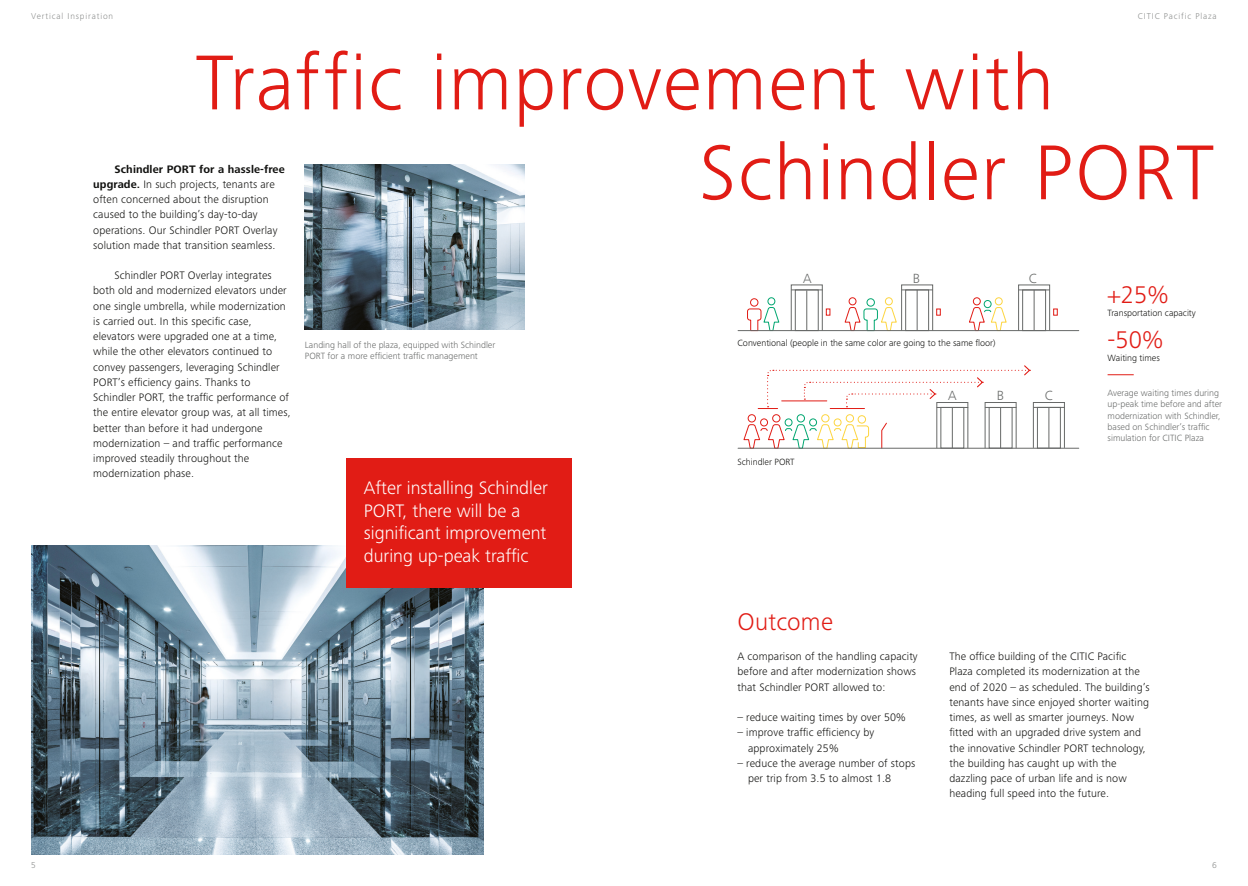
<style>
.page{position:relative;width:1248px;height:886px;background:#fff}
.page>*{position:absolute;margin:0;border:0;box-sizing:border-box;transform-origin:0 0}
.t1{font:300 80.5px "Frutiger Next LTW1 G";letter-spacing:.02em;color:#e11c15}
.t2{font:300 25px "Frutiger Next LTW1 G";letter-spacing:.005em;color:#e11c15}
.t3{font:300 18.75px/22.5px "Frutiger Next LTW1 G";color:#fff}
.t4{font:300 13.75px "Frutiger Next LTW1 G";color:#676968}
.t5{font:300 11.25px/15.2px "Frutiger Next LTW1 G";letter-spacing:.01em;color:#11110f}
.t6{font:300 9.38px/11.2px "Frutiger Next LTW1 G";color:#676968}
.t7{font:300 9.38px "Frutiger Next LTW1 G";color:#11110f}
.Lead_text_30_40_pt_l{font:300 8.75px "Frutiger Next LTW1 G";letter-spacing:.1em;color:#8a8c8b}
.s1{font-weight:700}
</style>
<div class="page">
<img style="left:305px;top:165px;width:219px;height:164px">
<img style="left:31px;top:546px;width:452px;height:309px">
<div style="left:346px;top:458px;width:225px;height:130px;background:#e11c15"></div>
<div style="left:1036px;top:407px;width:24px;height:41px;border:1px solid #676968"></div>
<hr style="left:1048px;top:407px;width:1px;height:41px;background:#676968">
<div style="left:1032px;top:402px;width:32px;height:46px;border:1px solid #676968"></div>
<hr style="left:1033px;top:407px;width:31px;height:1px;background:#676968">
<div style="left:794px;top:289px;width:24px;height:42px;border:1px solid #676968"></div>
<hr style="left:806px;top:290px;width:1px;height:41px;background:#676968">
<div style="left:790px;top:285px;width:32px;height:46px;border:1px solid #676968"></div>
<hr style="left:791px;top:289px;width:31px;height:1px;background:#676968">
<div style="left:905px;top:289px;width:23px;height:42px;border:1px solid #676968"></div>
<hr style="left:916px;top:290px;width:1px;height:41px;background:#676968">
<div style="left:901px;top:285px;width:31px;height:46px;border:1px solid #676968"></div>
<hr style="left:901px;top:289px;width:31px;height:1px;background:#676968">
<div style="left:1022px;top:290px;width:23px;height:41px;border:1px solid #676968"></div>
<hr style="left:1033px;top:290px;width:1px;height:41px;background:#676968">
<div style="left:1018px;top:285px;width:31px;height:46px;border:1px solid #676968"></div>
<hr style="left:1018px;top:290px;width:31px;height:1px;background:#676968">
<svg style="left:825px;top:309px;width:5px;height:6px"></svg>
<svg style="left:936px;top:309px;width:4px;height:6px"></svg>
<svg style="left:1053px;top:309px;width:4px;height:6px"></svg>
<svg style="left:969px;top:297px;width:37px;height:33px"></svg>
<svg style="left:844px;top:297px;width:53px;height:33px"></svg>
<svg style="left:747px;top:297px;width:32px;height:33px"></svg>
<svg style="left:1107px;top:374px;width:26px;height:1px"></svg>
<svg style="left:743px;top:365px;width:287px;height:83px"></svg>
<hr style="left:738px;top:448px;width:340px;height:1px;background:#676968">
<hr style="left:738px;top:330px;width:340px;height:1px;background:#676968">
<p class="Lead_text_30_40_pt_l" style="left:31px;top:11px;width:84px">Vertical Inspiration</p>
<p class="Lead_text_30_40_pt_l" style="left:1137px;top:11px;width:80px">CITIC Pacific Plaza</p>
<p class="t1" style="left:196px;top:36px;width:860px">Traffic improvement with</p>
<p class="t1" style="left:698px;top:126px;width:516px">Schindler PORT</p>
<p class="t5" style="left:93px;top:161px;width:193px;text-indent:21px"><span class="s1">Schindler PORT for a hassle-free upgrade.</span> In such projects, tenants are often concerned about the disruption caused to the building’s day-to-day operations. Our Schindler PORT Overlay solution made that transition seamless.</p>
<p class="t5" style="left:93px;top:268px;width:199px;text-indent:21px">Schindler PORT Overlay integrates both old and modernized elevators under one single umbrella, while modernization is carried out. In this specific case, elevators were upgraded one at a time, while the other elevators continued to convey passengers, leveraging Schindler PORT’s efficiency gains. Thanks to Schindler PORT, the traffic performance of the entire elevator group was, at all times, better than before it had undergone modernization – and traffic performance improved steadily throughout the modernization phase.</p>
<p class="t4" style="left:803px;top:270px;width:10px">A</p>
<p class="t4" style="left:912px;top:270px;width:9px">B</p>
<p class="t4" style="left:1028px;top:270px;width:10px">C</p>
<p class="t2" style="left:1107px;top:280px;width:62px">+25%</p>
<p class="t7" style="left:1107px;top:307px;width:90px">Transportation capacity</p>
<p class="t2" style="left:1107px;top:325px;width:57px">-50%</p>
<p class="t7" style="left:1107px;top:352px;width:54px">Waiting times</p>
<p class="t7" style="left:737px;top:338px;width:260px">Conventional (people in the same color are going to the same floor)</p>
<p class="t6" style="left:305px;top:339px;width:192px">Landing hall of the plaza, equipped with Schindler<br>PORT for a more efficient traffic management</p>
<p class="t6" style="left:1107px;top:387px;width:116px">Average waiting times during up-peak time before and after modernization with Schindler, based on Schindler’s traffic simulation for CITIC Plaza</p>
<p class="t4" style="left:996px;top:388px;width:9px">B</p>
<p class="t4" style="left:1044px;top:388px;width:10px">C</p>
<p class="t4" style="left:948px;top:388px;width:10px">A</p>
<p class="t7" style="left:737px;top:456px;width:59px">Schindler PORT</p>
<p class="t3" style="left:364px;top:477px;width:185px">After installing Schindler<br>PORT, there will be a significant improvement during up-peak traffic</p>
<p class="t2" style="left:737px;top:607px;width:97px">Outcome</p>
<p class="t5" style="left:737px;top:649px;width:182px">A comparison of the handling capacity before and after modernization shows that Schindler PORT allowed to:</p>
<p class="t5" style="left:737px;top:710px;width:170px">– reduce waiting times by over 50%</p>
<p class="t5" style="left:748px;top:725px;width:128px;text-indent:-11px">– improve traffic efficiency by approximately 25%</p>
<p class="t5" style="left:748px;top:755px;width:169px;text-indent:-11px">– reduce the average number of stops per trip from 3.5 to almost 1.8</p>
<p class="t5" style="left:949px;top:649px;width:202px">The office building of the CITIC Pacific Plaza completed its modernization at the end of 2020 – as scheduled. The building’s tenants have since enjoyed shorter waiting times, as well as smarter journeys. Now fitted with an upgraded drive system and the innovative Schindler PORT technology, the building has caught up with the dazzling pace of urban life and is now heading full speed into the future.</p>
<p class="Lead_text_30_40_pt_l" style="left:31px;top:860px;width:6px">5</p>
<p class="Lead_text_30_40_pt_l" style="left:1211px;top:860px;width:6px">6</p>
</div>
